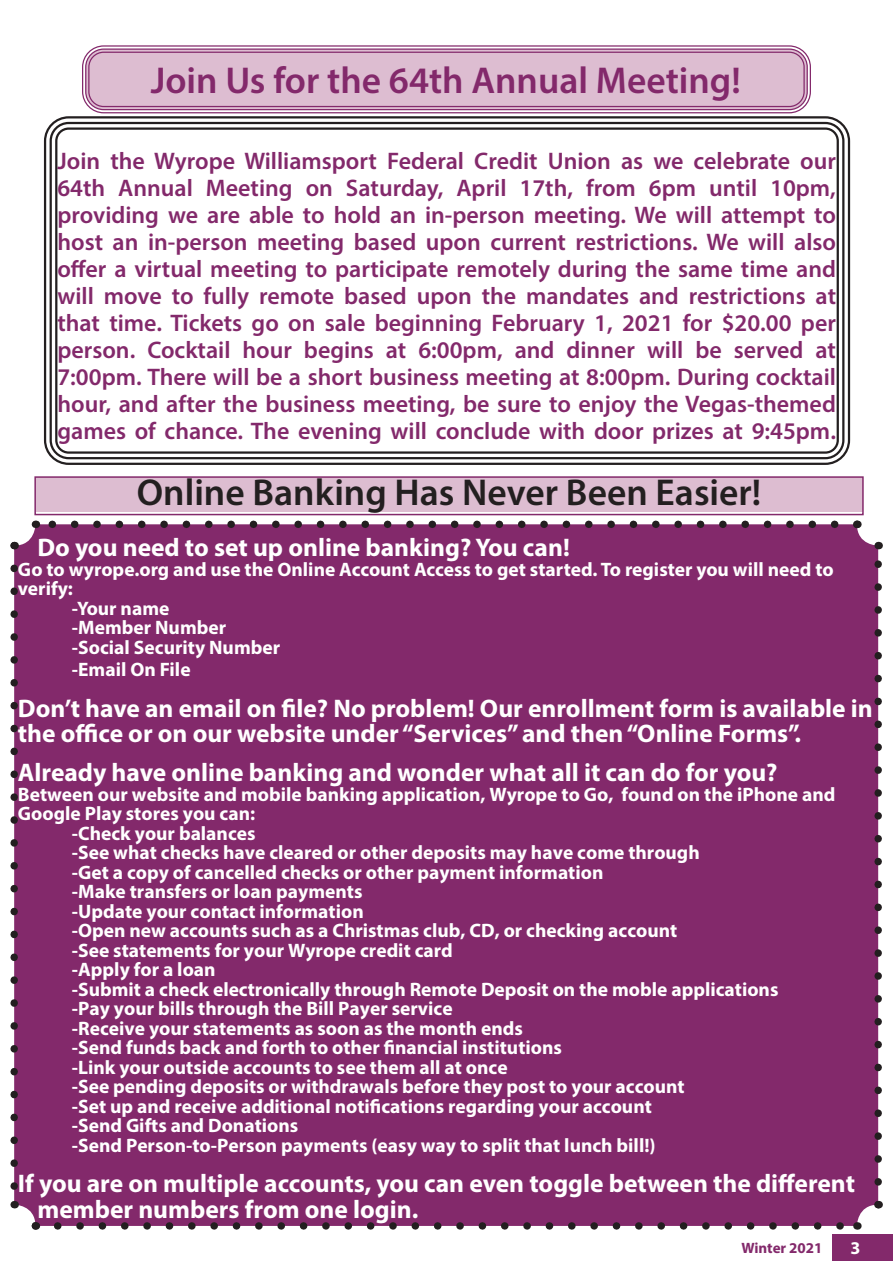
<style>
.page{position:relative;width:893px;height:1263px;background:#fff}
.page>*{position:absolute;margin:0;border:0;box-sizing:border-box;transform-origin:0 0}
.Head_1{font:600 37.5px "Myriad Pro";color:#231f20}
.Head_1-2{font:600 37.5px "Myriad Pro";color:#83296b}
.Head_1-3{font:700 25.5px/25.5px "Myriad Pro";color:#fff}
.Head_1-4{font:600 24px/27px "Myriad Pro";color:#83296b;text-align:justify}
.Head_1-5{font:700 19.5px/19.5px "Myriad Pro";color:#fff}
.t1{font:700 18px "Myriad Pro";color:#fff}
.t2{font:700 15px "Myriad Pro";color:#83296b}
</style>
<div class="page">
<div style="left:833px;top:1234px;width:60px;height:27px;background:#83296b"></div>
<div style="left:44px;top:116px;width:806px;height:349px;border:2px solid #231f20;border-radius:24px"></div>
<div style="left:50px;top:122px;width:794px;height:337px;border:2px solid #231f20;border-radius:18px"></div>
<div style="left:55px;top:127px;width:784px;height:327px;border:2px solid #231f20;border-radius:12px"></div>
<div style="left:86px;top:49px;width:721px;height:61px;background:#ddbdd1;border-radius:18px"></div>
<div style="left:82px;top:45px;width:729px;height:68px;border:1px solid #83296b;border-radius:21px"></div>
<div style="left:85px;top:48px;width:723px;height:62px;border:1px solid #83296b;border-radius:18px"></div>
<div style="left:88px;top:52px;width:717px;height:55px;border:1px solid #83296b;border-radius:15px"></div>
<div style="left:35px;top:477px;width:828px;height:34px;background:#ddbdd1"></div>
<div style="left:34px;top:476px;width:830px;height:39px;border:2px solid #83296b"></div>
<div style="left:14px;top:524px;width:864px;height:702px;background:#83296b;border-radius:21px"></div>
<svg style="left:10px;top:568px;width:8px;height:625px"></svg>
<svg style="left:58px;top:1222px;width:788px;height:8px"></svg>
<svg style="left:874px;top:557px;width:8px;height:625px"></svg>
<svg style="left:47px;top:521px;width:788px;height:7px"></svg>
<svg style="left:14px;top:1200px;width:29px;height:30px"></svg>
<svg style="left:852px;top:1197px;width:31px;height:33px"></svg>
<svg style="left:849px;top:520px;width:30px;height:30px"></svg>
<svg style="left:10px;top:521px;width:30px;height:32px"></svg>
<p class="Head_1-2" style="left:151px;top:57px;width:592px">Join Us for the 64th Annual Meeting!</p>
<p class="Head_1-4" style="left:57px;top:147px;width:780px">Join the Wyrope Williamsport Federal Credit Union as we celebrate our 64th Annual Meeting on Saturday, April 17th, from 6pm until 10pm, providing we are able to hold an in-person meeting. We will attempt to host an in-person meeting based upon current restrictions. We will also offer a virtual meeting to participate remotely during the same time and will move to fully remote based upon the mandates and restrictions at that time. Tickets go on sale beginning February 1, 2021 for $20.00 per person. Cocktail hour begins at 6:00pm, and dinner will be served at 7:00pm. There will be a short business meeting at 8:00pm. During cocktail hour, and after the business meeting, be sure to enjoy the Vegas-themed games of chance. The evening will conclude with door prizes at 9:45pm.</p>
<p class="Head_1" style="left:137px;top:469px;width:626px">Online Banking Has Never Been Easier!</p>
<p class="Head_1-3" style="left:37px;top:534px;width:534px">Do you need to set up online banking? You can!</p>
<p class="Head_1-5" style="left:18px;top:559px;width:817px">Go to wyrope.org and use the Online Account Access to get started. To register you will need to verify:</p>
<p class="Head_1-5" style="left:72px;top:598px;width:99px">-Your name</p>
<p class="Head_1-5" style="left:72px;top:617px;width:156px">-Member Number</p>
<p class="Head_1-5" style="left:72px;top:637px;width:210px">-Social Security Number</p>
<p class="Head_1-5" style="left:72px;top:659px;width:120px">-Email On File</p>
<p class="Head_1-3" style="left:18px;top:694px;width:856px">Don’t have an email on file? No problem! Our enrollment form is available in the office or on our website under “Services” and then “Online Forms”.</p>
<p class="Head_1-3" style="left:18px;top:759px;width:761px">Already have online banking and wonder what all it can do for you?</p>
<p class="Head_1-5" style="left:18px;top:784px;width:819px">Between our website and mobile banking application, Wyrope to Go, found on the iPhone and<br>Google Play stores you can:</p>
<p class="Head_1-5" style="left:72px;top:823px;width:185px">-Check your balances</p>
<p class="Head_1-5" style="left:72px;top:842px;width:629px">-See what checks have cleared or other deposits may have come through -Get a copy of cancelled checks or other payment information</p>
<p class="Head_1-5" style="left:72px;top:881px;width:292px">-Make transfers or loan payments</p>
<p class="Head_1-5" style="left:72px;top:901px;width:293px">-Update your contact information</p>
<p class="Head_1-5" style="left:72px;top:920px;width:607px">-Open new accounts such as a Christmas club, CD, or checking account -See statements for your Wyrope credit card</p>
<p class="Head_1-5" style="left:72px;top:959px;width:145px">-Apply for a loan</p>
<p class="Head_1-5" style="left:72px;top:979px;width:708px">-Submit a check electronically through Remote Deposit on the moble applications</p>
<p class="Head_1-5" style="left:72px;top:998px;width:382px">-Pay your bills through the Bill Payer service</p>
<p class="Head_1-5" style="left:72px;top:1018px;width:453px">-Receive your statements as soon as the month ends</p>
<p class="Head_1-5" style="left:72px;top:1037px;width:492px">-Send funds back and forth to other financial institutions</p>
<p class="Head_1-5" style="left:72px;top:1057px;width:437px">-Link your outside accounts to see them all at once</p>
<p class="Head_1-5" style="left:72px;top:1076px;width:614px">-See pending deposits or withdrawals before they post to your account</p>
<p class="Head_1-5" style="left:72px;top:1096px;width:581px">-Set up and receive additional notifications regarding your account</p>
<p class="Head_1-5" style="left:72px;top:1115px;width:228px">-Send Gifts and Donations</p>
<p class="Head_1-5" style="left:72px;top:1135px;width:585px">-Send Person-to-Person payments (easy way to split that lunch bill!)</p>
<p class="Head_1-3" style="left:37px;top:1170px;width:819px;text-indent:-20px">If you are on multiple accounts, you can even toggle between the different member numbers from one login.</p>
<p class="t2" style="left:741px;top:1238px;width:83px">Winter 2021</p>
<p class="t1" style="left:850px;top:1237px;width:11px">3</p>
</div>
